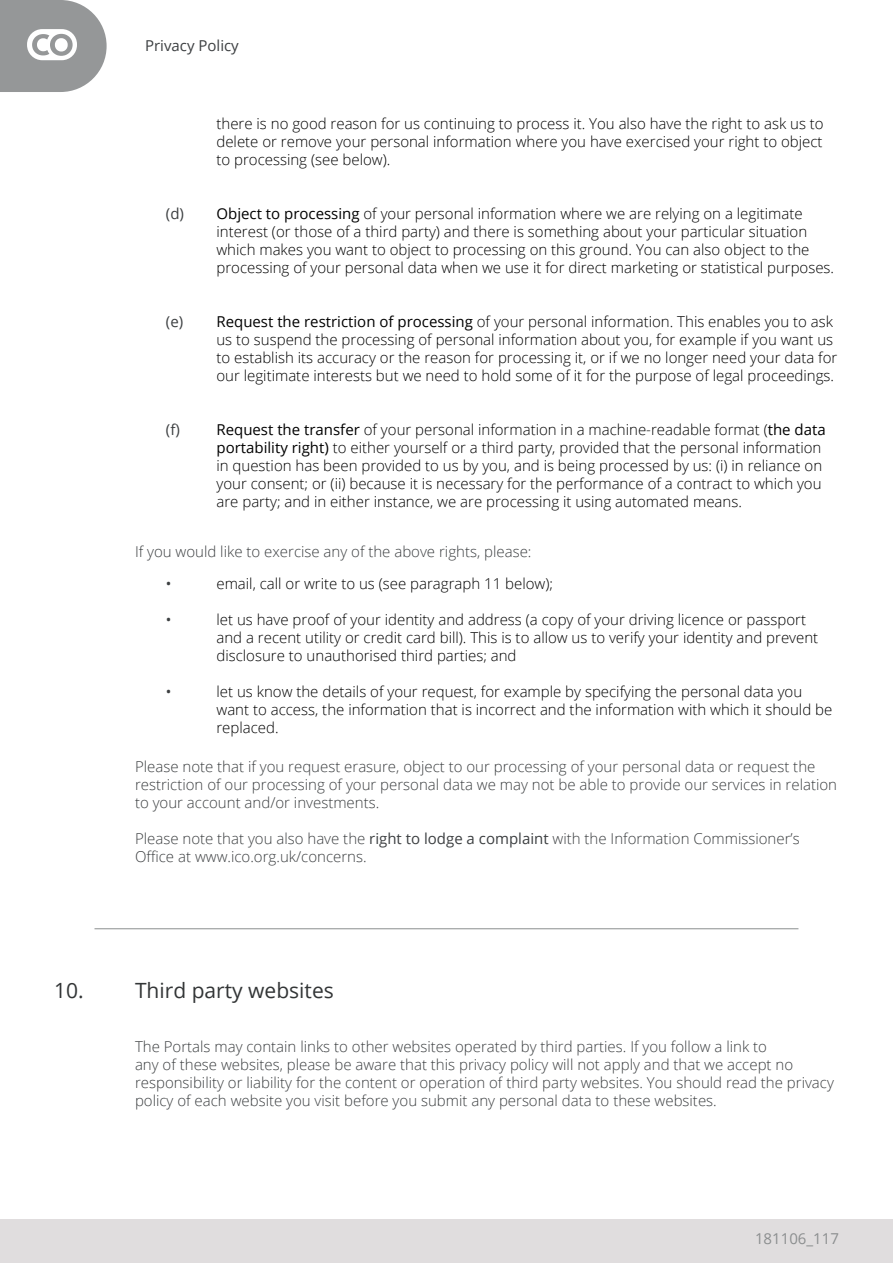
<style>
.page{position:relative;width:893px;height:1263px;background:#fff}
.page>*{position:absolute;margin:0;border:0;box-sizing:border-box;transform-origin:0 0}
.t1{font:21px "Open Sans";color:#323536}
.t2{font:300 15px/18px "Open Sans";color:#000001}
.t3{font:300 15px/18px "Open Sans";color:#3c3f41}
.t4{font:15px "Open Sans";color:#3c3f41}
.t5{font:15px "Open Sans";color:#8b8e8f}
.s1{font-weight:400}
</style>
<div class="page">
<div style="left:0;top:1219px;width:893px;height:44px;background:#e0ddde"></div>
<svg style="left:0;top:0;width:107px;height:92px"></svg>
<hr style="left:94px;top:928px;width:704px;height:1px;background:#8b8e8f">
<h1 class="t1" style="left:54px;top:976px;width:31px">10.</h1>
<p class="t4" style="left:145px;top:35px;width:95px">Privacy Policy</p>
<p class="t2" style="left:216px;top:114px;width:609px;text-align:justify">there is no good reason for us continuing to process it. You also have the right to ask us to delete or remove your personal information where you have exercised your right to object to processing (see below).</p>
<p class="t2" style="left:216px;top:204px;width:619px"><span class="s1">Object to processing</span> of your personal information where we are relying on a legitimate interest (or those of a third party) and there is something about your particular situation which makes you want to object to processing on this ground. You can also object to the processing of your personal data when we use it for direct marketing or statistical purposes.</p>
<p class="t2" style="left:216px;top:312px;width:622px"><span class="s1">Request the restriction of processing</span> of your personal information. This enables you to ask us to suspend the processing of personal information about you, for example if you want us to establish its accuracy or the reason for processing it, or if we no longer need your data for our legitimate interests but we need to hold some of it for the purpose of legal proceedings.</p>
<p class="t2" style="left:216px;top:420px;width:611px"><span class="s1">Request the transfer</span> of your personal information in a machine-readable format (<span class="s1">the data portability right)</span> to either yourself or a third party, provided that the personal information in question has been provided to us by you, and is being processed by us: (i) in reliance on your consent; or (ii) because it is necessary for the performance of a contract to which you are party; and in either instance, we are processing it using automated means.</p>
<p class="t3" style="left:135px;top:542px;width:398px">If you would like to exercise any of the above rights, please:</p>
<p class="t4" style="left:166px;top:573px;width:7px">•</p>
<p class="t4" style="left:166px;top:609px;width:7px">•</p>
<p class="t4" style="left:166px;top:203px;width:20px">(d)</p>
<p class="t4" style="left:166px;top:311px;width:19px">(e)</p>
<p class="t4" style="left:166px;top:419px;width:15px">(f)</p>
<p class="t2" style="left:216px;top:574px;width:338px">email, call or write to us (see paragraph 11 below);</p>
<p class="t2" style="left:216px;top:610px;width:603px">let us have proof of your identity and address (a copy of your driving licence or passport and a recent utility or credit card bill). This is to allow us to verify your identity and prevent disclosure to unauthorised third parties; and</p>
<p class="t2" style="left:216px;top:682px;width:617px">let us know the details of your request, for example by specifying the personal data you want to access, the information that is incorrect and the information with which it should be replaced.</p>
<p class="t3" style="left:135px;top:757px;width:704px">Please note that if you request erasure, object to our processing of your personal data or request the restriction of our processing of your personal data we may not be able to provide our services in relation to your account and/or investments.</p>
<p class="t3" style="left:135px;top:829px;width:666px">Please note that you also have the <span class="s1">right to lodge a complaint</span> with the Information Commissioner’s<br>Office at www.ico.org.uk/concerns.</p>
<p class="t4" style="left:166px;top:681px;width:7px">•</p>
<h1 class="t1" style="left:135px;top:976px;width:200px">Third party websites</h1>
<p class="t3" style="left:135px;top:1037px;width:700px">The Portals may contain links to other websites operated by third parties. If you follow a link to<br>any of these websites, please be aware that this privacy policy will not apply and that we accept no responsibility or liability for the content or operation of third party websites. You should read the privacy policy of each website you visit before you submit any personal data to these websites.</p>
<p class="t5" style="left:755px;top:1228px;width:85px">181106_117</p>
</div>
